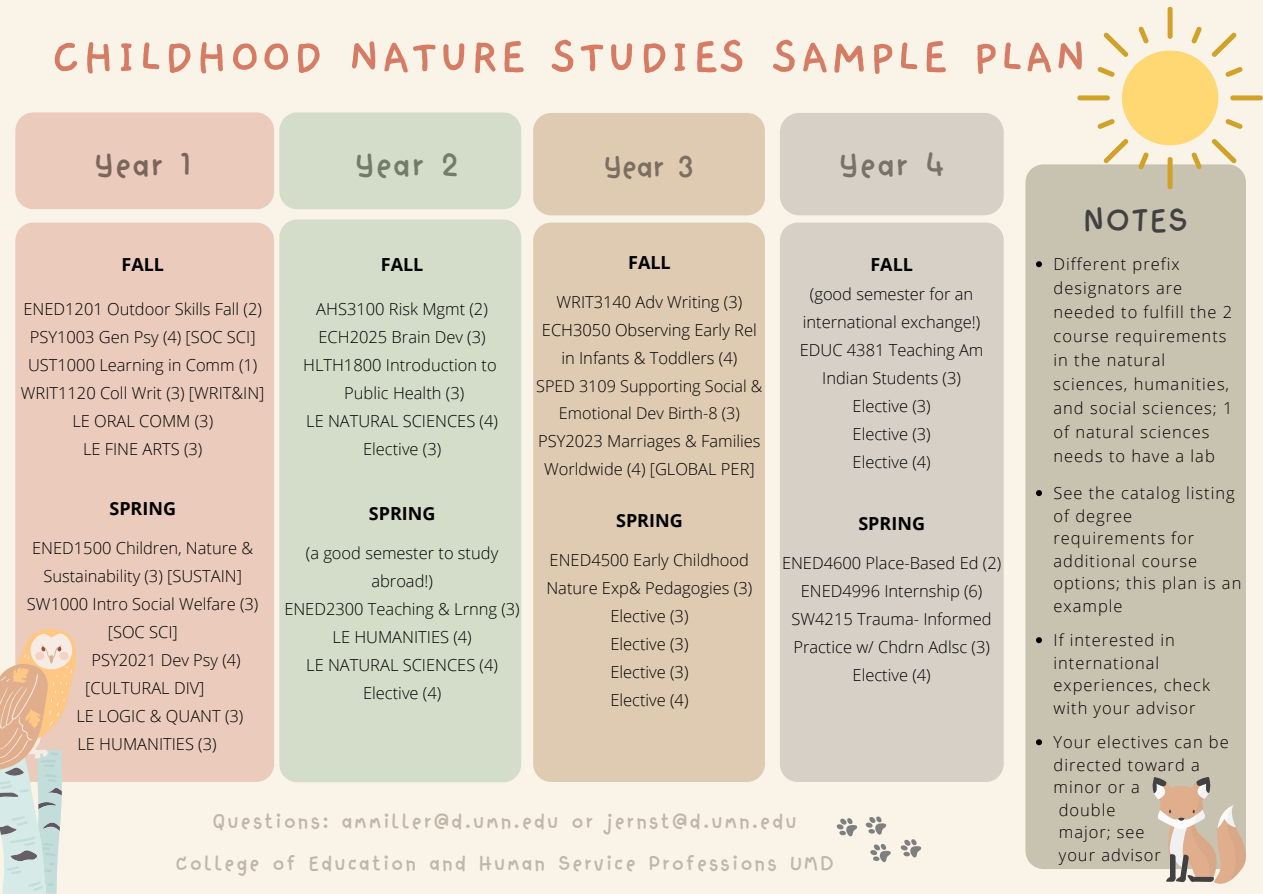
<style>
.page{position:relative;width:1263px;height:894px;background:#fff}
.page>*{position:absolute;margin:0;border:0;box-sizing:border-box;transform-origin:0 0}
.t1{font:700 52.5px "Gaegu";letter-spacing:.03em;color:#d67b64}
.t2{font:48px "FC Daisy";color:#7b665b}
.t3{font:48px "FC Daisy";color:#737b69}
.t4{font:48px "FC Daisy";color:#797268}
.t5{font:48px "FC Daisy";letter-spacing:.06em;color:#414141}
.t6{font:45px "FC Daisy";color:#7b6f62}
.t7{font:30px "FC Daisy";letter-spacing:.095em;color:#bfb7a8}
.t8{font:700 18px "Open Sans";color:#000}
.t9{font:300 16.5px/28px "Open Sans";color:#000;text-align:center}
.t10{font:300 16.5px/24px "Open Sans";letter-spacing:.06em;color:#000}
.t11{font:300 16.2px/27.5px "Open Sans";color:#000;text-align:center}
</style>
<div class="page">
<div style="left:0;top:0;width:1263px;height:893px;background:#f9f3e8"></div>
<div style="left:15px;top:112px;width:259px;height:97px;background:#eacbbc;border-radius:18px"></div>
<div style="left:15px;top:222px;width:259px;height:559px;background:#eacbbc;border-radius:18px"></div>
<div style="left:279px;top:112px;width:242px;height:97px;background:#d4ddc9;border-radius:18px"></div>
<div style="left:533px;top:113px;width:232px;height:102px;background:#dfcab2;border-radius:18px"></div>
<div style="left:780px;top:113px;width:224px;height:102px;background:#d6d0c6;border-radius:19px"></div>
<div style="left:279px;top:219px;width:242px;height:563px;background:#d4ddc9;border-radius:18px"></div>
<div style="left:533px;top:222px;width:232px;height:559px;background:#dfcab2;border-radius:18px"></div>
<div style="left:780px;top:222px;width:224px;height:559px;background:#d6d0c6;border-radius:18px"></div>
<div style="left:1025px;top:164px;width:221px;height:704px;background:#c8c2b0;border-radius:18px"></div>
<svg style="left:1077px;top:7px;width:186px;height:182px"></svg>
<svg style="left:836px;top:816px;width:86px;height:46px"></svg>
<svg style="left:1153px;top:777px;width:93px;height:106px"></svg>
<svg style="left:0;top:628px;width:77px;height:265px"></svg>
<svg style="left:1036px;top:261px;width:6px;height:6px"></svg>
<svg style="left:1036px;top:490px;width:6px;height:6px"></svg>
<svg style="left:1036px;top:637px;width:6px;height:6px"></svg>
<svg style="left:1036px;top:739px;width:6px;height:6px"></svg>
<p class="t1" style="left:52px;top:31px;width:1036px">CHILDHOOD NATURE STUDIES SAMPLE PLAN</p>
<p class="t2" style="left:95px;top:132px;width:97px">Year 1</p>
<p class="t3" style="left:356px;top:132px;width:104px">Year 2</p>
<p class="t6" style="left:604px;top:135px;width:90px">Year 3</p>
<p class="t4" style="left:840px;top:132px;width:105px">Year 4</p>
<p class="t8" style="left:122px;top:252px;width:44px">FALL</p>
<p class="t9" style="left:24px;top:294px;width:240px">ENED1201 Outdoor Skills Fall (2)</p>
<p class="t9" style="left:30px;top:322px;width:227px">PSY1003 Gen Psy (4) [SOC SCI]</p>
<p class="t9" style="left:28px;top:350px;width:231px">UST1000 Learning in Comm (1)</p>
<p class="t9" style="left:21px;top:378px;width:245px">WRIT1120 Coll Writ (3) [WRIT&amp;IN]</p>
<p class="t9" style="left:72px;top:406px;width:142px">LE ORAL COMM (3)</p>
<p class="t9" style="left:83px;top:434px;width:121px">LE FINE ARTS (3)</p>
<p class="t8" style="left:109px;top:496px;width:68px">SPRING</p>
<p class="t9" style="left:32px;top:533px;width:223px">ENED1500 Children, Nature &amp;<br>Sustainability (3) [SUSTAIN]</p>
<p class="t9" style="left:27px;top:589px;width:233px">SW1000 Intro Social Welfare (3) [SOC SCI]</p>
<p class="t9" style="left:85px;top:645px;width:157px;text-align:left;text-indent:6px">PSY2021 Dev Psy (4) [CULTURAL DIV]</p>
<p class="t9" style="left:76px;top:701px;width:168px">LE LOGIC &amp; QUANT (3)</p>
<p class="t9" style="left:77px;top:729px;width:141px">LE HUMANITIES (3)</p>
<p class="t8" style="left:381px;top:252px;width:44px">FALL</p>
<p class="t9" style="left:303px;top:294px;width:196px">AHS3100 Risk Mgmt (2)<br>ECH2025 Brain Dev (3)<br>HLTH1800 Introduction to<br>Public Health (3)<br>LE NATURAL SCIENCES (4)<br>Elective (3)</p>
<p class="t8" style="left:369px;top:501px;width:68px">SPRING</p>
<p class="t9" style="left:284px;top:538px;width:237px">(a good semester to study abroad!)<br>ENED2300 Teaching &amp; Lrnng (3)<br>LE HUMANITIES (4)<br>LE NATURAL SCIENCES (4)<br>Elective (4)</p>
<p class="t8" style="left:628px;top:250px;width:44px">FALL</p>
<p class="t9" style="left:556px;top:287px;width:187px">WRIT3140 Adv Writing (3)</p>
<p class="t9" style="left:542px;top:315px;width:216px">ECH3050 Observing Early Rel in Infants &amp; Toddlers (4)</p>
<p class="t11" style="left:536px;top:371px;width:228px">SPED 3109 Supporting Social &amp;<br>Emotional Dev Birth-8 (3)</p>
<p class="t9" style="left:538px;top:426px;width:224px">PSY2023 Marriages &amp; Families<br>Worldwide (4) [GLOBAL PER]</p>
<p class="t8" style="left:616px;top:508px;width:68px">SPRING</p>
<p class="t9" style="left:546px;top:545px;width:207px;text-align:left">ENED4500 Early Childhood<br>Nature Exp&amp; Pedagogies (3)</p>
<p class="t9" style="left:610px;top:601px;width:80px">Elective (3)</p>
<p class="t9" style="left:610px;top:629px;width:80px">Elective (3)</p>
<p class="t9" style="left:610px;top:657px;width:80px">Elective (3)</p>
<p class="t9" style="left:610px;top:685px;width:80px">Elective (4)</p>
<p class="t8" style="left:870px;top:252px;width:44px">FALL</p>
<p class="t9" style="left:803px;top:279px;width:179px">(good semester for an international exchange!)</p>
<p class="t9" style="left:800px;top:335px;width:185px">EDUC 4381 Teaching Am<br>Indian Students (3)</p>
<p class="t9" style="left:853px;top:391px;width:80px">Elective (3)</p>
<p class="t9" style="left:853px;top:419px;width:80px">Elective (3)</p>
<p class="t9" style="left:853px;top:447px;width:80px">Elective (4)</p>
<p class="t8" style="left:858px;top:511px;width:68px">SPRING</p>
<p class="t9" style="left:782px;top:548px;width:221px">ENED4600 Place-Based Ed (2)</p>
<p class="t9" style="left:801px;top:576px;width:183px">ENED4996 Internship (6)</p>
<p class="t9" style="left:791px;top:604px;width:202px;text-align:left">SW4215 Trauma- Informed<br>Practice w/ Chdrn Adlsc (3)</p>
<p class="t9" style="left:853px;top:660px;width:80px">Elective (4)</p>
<p class="t7" style="left:213px;top:800px;width:585px">Questions: ammiller@d.umn.edu or jernst@d.umn.edu</p>
<p class="t7" style="left:176px;top:842px;width:659px">College of Education and Human Service Professions UMD</p>
<p class="t5" style="left:1084px;top:187px;width:104px">NOTES</p>
<p class="t10" style="left:1053px;top:252px;width:180px">Different prefix designators are needed to fulfill the 2 course requirements in the natural sciences, humanities, and social sciences; 1 of natural sciences needs to have a lab</p>
<p class="t10" style="left:1053px;top:481px;width:189px;line-height:22.5px">See the catalog listing of degree requirements for additional course options; this plan is an example</p>
<p class="t10" style="left:1053px;top:628px;width:158px;line-height:22.5px">If interested in international experiences, check with your advisor</p>
<p class="t10" style="left:1053px;top:729px;width:177px">Your electives can be</p>
<p class="t10" style="left:1053px;top:752px;width:148px">directed toward a</p>
<p class="t9" style="left:1053px;top:772px;width:88px">minor or a</p>
<p class="t9" style="left:1059px;top:795px;width:58px">double</p>
<p class="t10" style="left:1059px;top:819px;width:87px">major; see</p>
<p class="t10" style="left:1059px;top:842px;width:103px">your advisor</p>
</div>
